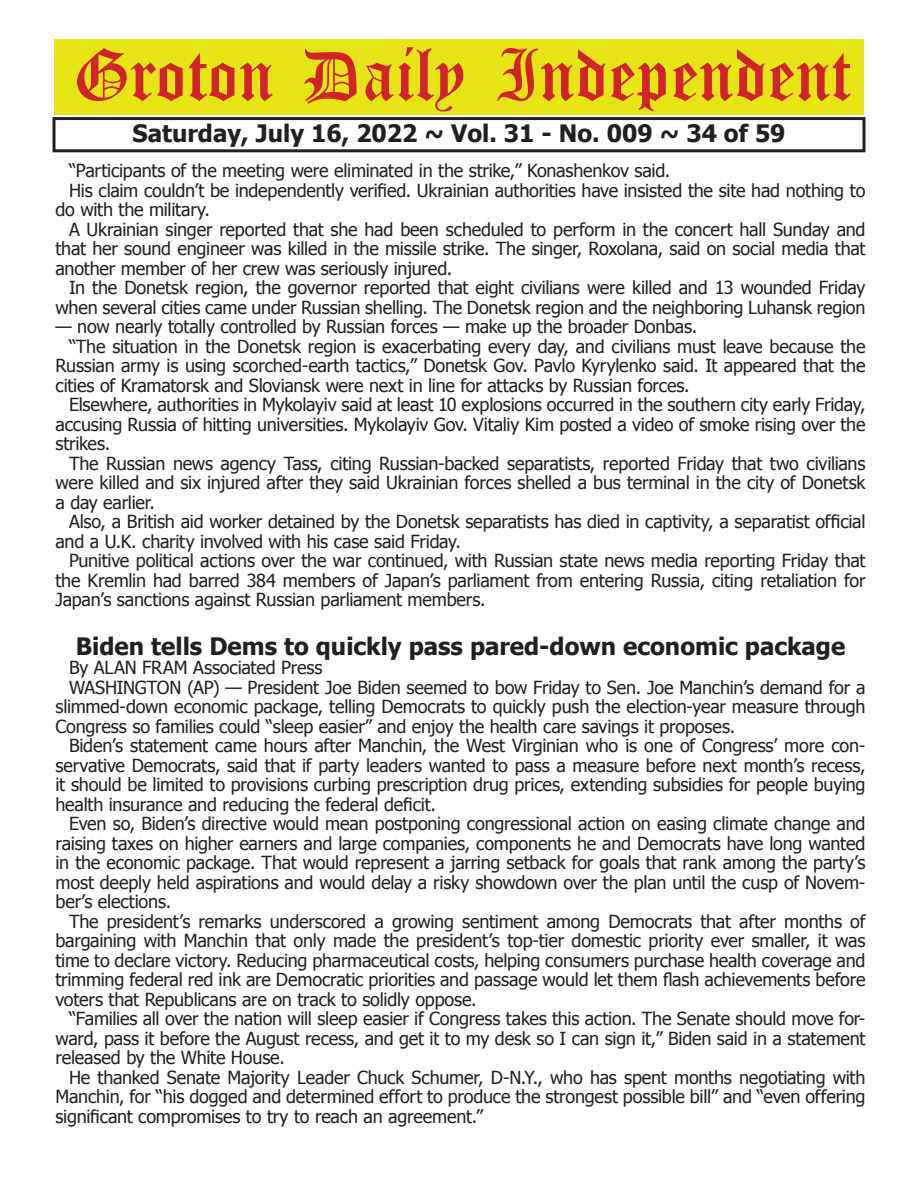
<style>
.page{position:relative;width:918px;height:1188px;background:#fff}
.page>*{position:absolute;margin:0;border:0;box-sizing:border-box;transform-origin:0 0}
.t1{font:54px "Old English Five";color:#d1232a}
.t2{font:700 24px "Tahoma";color:#231f20}
.t3{font:18px "Tahoma";letter-spacing:-.01em;color:#231f20}
</style>
<div class="page">
<div style="left:52px;top:117px;width:814px;height:35px;border:3px solid #231f20"></div>
<div style="left:54px;top:40px;width:810px;height:75px;background:#e7e515"></div>
<h1 class="t1" style="left:73px;top:50px;width:779px">Groton Daily Independent</h1>
<h2 class="t2" style="left:133px;top:116px;width:654px">Saturday, July 16, 2022 ~ Vol. 31 - No. 009 ~ 34 of 59</h2>
<p class="t3" style="left:69px;top:159px;width:603px">“Participants of the meeting were eliminated in the strike,” Konashenkov said.</p>
<p class="t3" style="left:69px;top:178px;width:798px">His claim couldn’t be independently verified. Ukrainian authorities have insisted the site had nothing to</p>
<p class="t3" style="left:56px;top:198px;width:156px">do with the military.</p>
<p class="t3" style="left:69px;top:217px;width:798px">A Ukrainian singer reported that she had been scheduled to perform in the concert hall Sunday and</p>
<p class="t3" style="left:56px;top:237px;width:812px">that her sound engineer was killed in the missile strike. The singer, Roxolana, said on social media that</p>
<p class="t3" style="left:56px;top:256px;width:398px">another member of her crew was seriously injured.</p>
<p class="t3" style="left:69px;top:276px;width:798px">In the Donetsk region, the governor reported that eight civilians were killed and 13 wounded Friday</p>
<p class="t3" style="left:56px;top:295px;width:812px">when several cities came under Russian shelling. The Donetsk region and the neighboring Luhansk region</p>
<p class="t3" style="left:56px;top:315px;width:643px">— now nearly totally controlled by Russian forces — make up the broader Donbas.</p>
<p class="t3" style="left:69px;top:334px;width:798px">“The situation in the Donetsk region is exacerbating every day, and civilians must leave because the</p>
<p class="t3" style="left:56px;top:354px;width:811px">Russian army is using scorched-earth tactics,” Donetsk Gov. Pavlo Kyrylenko said. It appeared that the</p>
<p class="t3" style="left:56px;top:373px;width:636px">cities of Kramatorsk and Sloviansk were next in line for attacks by Russian forces.</p>
<p class="t3" style="left:69px;top:393px;width:798px">Elsewhere, authorities in Mykolayiv said at least 10 explosions occurred in the southern city early Friday,</p>
<p class="t3" style="left:56px;top:412px;width:812px">accusing Russia of hitting universities. Mykolayiv Gov. Vitaliy Kim posted a video of smoke rising over the</p>
<p class="t3" style="left:56px;top:432px;width:56px">strikes.</p>
<p class="t3" style="left:69px;top:451px;width:798px">The Russian news agency Tass, citing Russian-backed separatists, reported Friday that two civilians</p>
<p class="t3" style="left:56px;top:471px;width:812px">were killed and six injured after they said Ukrainian forces shelled a bus terminal in the city of Donetsk</p>
<p class="t3" style="left:56px;top:490px;width:101px">a day earlier.</p>
<p class="t3" style="left:69px;top:510px;width:798px">Also, a British aid worker detained by the Donetsk separatists has died in captivity, a separatist official</p>
<p class="t3" style="left:56px;top:529px;width:407px">and a U.K. charity involved with his case said Friday.</p>
<p class="t3" style="left:69px;top:549px;width:798px">Punitive political actions over the war continued, with Russian state news media reporting Friday that</p>
<p class="t3" style="left:56px;top:568px;width:812px">the Kremlin had barred 384 members of Japan’s parliament from entering Russia, citing retaliation for</p>
<p class="t3" style="left:56px;top:588px;width:432px">Japan’s sanctions against Russian parliament members.</p>
<h2 class="t2" style="left:76px;top:629px;width:771px">Biden tells Dems to quickly pass pared-down economic package</h2>
<p class="t3" style="left:69px;top:656px;width:255px">By ALAN FRAM Associated Press</p>
<p class="t3" style="left:69px;top:675px;width:798px">WASHINGTON (AP) — President Joe Biden seemed to bow Friday to Sen. Joe Manchin’s demand for a</p>
<p class="t3" style="left:56px;top:695px;width:812px">slimmed-down economic package, telling Democrats to quickly push the election-year measure through</p>
<p class="t3" style="left:56px;top:714px;width:681px">Congress so families could “sleep easier” and enjoy the health care savings it proposes.</p>
<p class="t3" style="left:69px;top:734px;width:798px">Biden’s statement came hours after Manchin, the West Virginian who is one of Congress’ more con-</p>
<p class="t3" style="left:56px;top:753px;width:811px">servative Democrats, said that if party leaders wanted to pass a measure before next month’s recess,</p>
<p class="t3" style="left:56px;top:773px;width:812px">it should be limited to provisions curbing prescription drug prices, extending subsidies for people buying</p>
<p class="t3" style="left:56px;top:792px;width:382px">health insurance and reducing the federal deficit.</p>
<p class="t3" style="left:69px;top:812px;width:798px">Even so, Biden’s directive would mean postponing congressional action on easing climate change and</p>
<p class="t3" style="left:56px;top:831px;width:812px">raising taxes on higher earners and large companies, components he and Democrats have long wanted</p>
<p class="t3" style="left:56px;top:851px;width:811px">in the economic package. That would represent a jarring setback for goals that rank among the party’s</p>
<p class="t3" style="left:56px;top:870px;width:812px">most deeply held aspirations and would delay a risky showdown over the plan until the cusp of Novem-</p>
<p class="t3" style="left:56px;top:890px;width:117px">ber’s elections.</p>
<p class="t3" style="left:69px;top:909px;width:798px">The president’s remarks underscored a growing sentiment among Democrats that after months of</p>
<p class="t3" style="left:56px;top:929px;width:811px">bargaining with Manchin that only made the president’s top-tier domestic priority ever smaller, it was</p>
<p class="t3" style="left:56px;top:948px;width:812px">time to declare victory. Reducing pharmaceutical costs, helping consumers purchase health coverage and</p>
<p class="t3" style="left:56px;top:968px;width:811px">trimming federal red ink are Democratic priorities and passage would let them flash achievements before</p>
<p class="t3" style="left:56px;top:987px;width:423px">voters that Republicans are on track to solidly oppose.</p>
<p class="t3" style="left:69px;top:1007px;width:798px">“Families all over the nation will sleep easier if Congress takes this action. The Senate should move for-</p>
<p class="t3" style="left:56px;top:1026px;width:812px">ward, pass it before the August recess, and get it to my desk so I can sign it,” Biden said in a statement</p>
<p class="t3" style="left:56px;top:1046px;width:231px">released by the White House.</p>
<p class="t3" style="left:69px;top:1065px;width:798px">He thanked Senate Majority Leader Chuck Schumer, D-N.Y., who has spent months negotiating with</p>
<p class="t3" style="left:56px;top:1085px;width:811px">Manchin, for “his dogged and determined effort to produce the strongest possible bill” and “even offering</p>
<p class="t3" style="left:56px;top:1104px;width:429px">significant compromises to try to reach an agreement.”</p>
</div>
